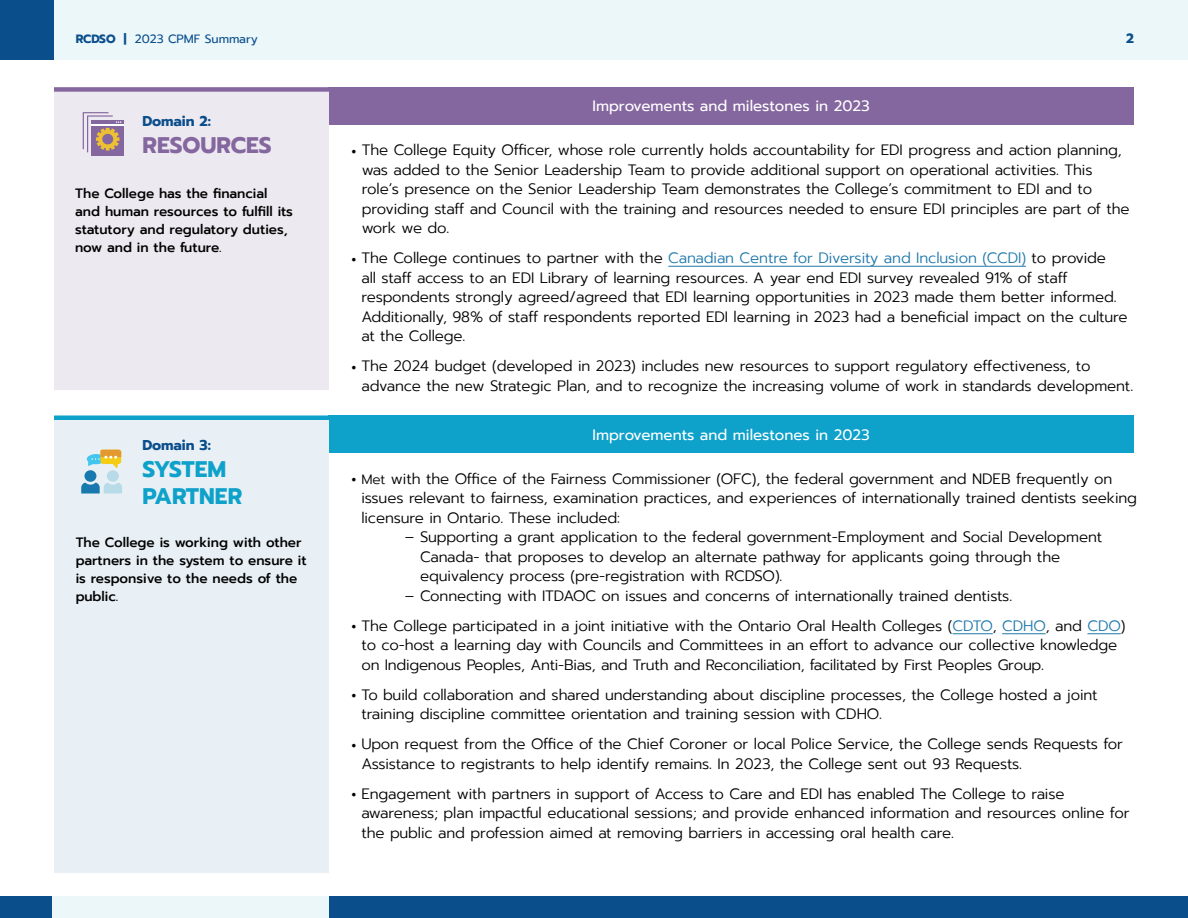
<style>
.page{position:relative;width:1188px;height:918px;background:#fff}
.page>*{position:absolute;margin:0;border:0;box-sizing:border-box;transform-origin:0 0}
.t1{font:700 22.5px/27px "Prompt";color:#0ea1ca}
.t2{font:700 22.5px "Prompt";color:#85679f}
.t3{font:300 21px "Prompt";color:#000}
.t4{font:300 15px/19.5px "Prompt";letter-spacing:-.01em;color:#000}
.t5{font:15px "Prompt";color:#fff}
.t6{font:700 14.25px "Prompt";color:#0b4e8c}
.t7{font:500 13.5px/18px "Prompt";color:#000}
.t8{font:700 13.5px "Prompt";color:#0b4e8c}
.t9{font:12px "Prompt";color:#0b4e8c}
.s1{font-weight:700}
.s2{font-size:21px}
.s3{color:#1f78ab}
.s4{font-size:13.5px}
</style>
<div class="page">
<div style="left:0;top:0;width:1188px;height:60px;background:#ecf7fa"></div>
<div style="left:0;top:0;width:54px;height:60px;background:#0b4e8c"></div>
<div style="left:328px;top:896px;width:860px;height:22px;background:#0b4e8c"></div>
<div style="left:52px;top:896px;width:276px;height:22px;background:#ecf7fa"></div>
<div style="left:0;top:896px;width:52px;height:22px;background:#0b4e8c"></div>
<hr style="left:668px;top:266px;width:358px;height:1px;background:#1f78ab">
<hr style="left:952px;top:633px;width:41px;height:1px;background:#1f78ab">
<hr style="left:1002px;top:633px;width:44px;height:1px;background:#1f78ab">
<hr style="left:1087px;top:633px;width:34px;height:1px;background:#1f78ab">
<div style="left:328px;top:87px;width:806px;height:37px;background:#85679f"></div>
<div style="left:328px;top:416px;width:806px;height:37px;background:#0ea1ca"></div>
<div style="left:54px;top:420px;width:274px;height:453px;background:#e8f0f6"></div>
<div style="left:54px;top:92px;width:274px;height:298px;background:#ede9f0"></div>
<div style="left:91px;top:120px;width:33px;height:36px;background:#85679f"></div>
<hr style="left:91px;top:124px;width:33px;height:1px;background:#fff">
<svg style="left:83px;top:112px;width:38px;height:40px"></svg>
<div style="left:54px;top:87px;width:1080px;height:5px;background:#85679f"></div>
<hr style="left:54px;top:416px;width:1080px;height:4px;background:#0ea1ca">
<div style="left:84px;top:470px;width:12px;height:12px;background:#1879ae;border-radius:50%"></div>
<svg style="left:81px;top:483px;width:41px;height:11px"></svg>
<div style="left:107px;top:470px;width:12px;height:12px;background:#b8dbe8;border-radius:50%"></div>
<svg style="left:87px;top:450px;width:34px;height:18px"></svg>
<p class="t9" style="left:76px;top:30px;width:184px"><span class="s1">RCDSO |</span> 2023 CPMF Summary</p>
<h1 class="t6" style="left:142px;top:111px;width:70px">Domain 2:</h1>
<h1 class="t2" style="left:142px;top:129px;width:131px">RESOURCES</h1>
<p class="t7" style="left:75px;top:184px;width:219px">The College has the financial and human resources to fulfill its statutory and regulatory duties, now and in the future.</p>
<h1 class="t6" style="left:142px;top:435px;width:70px">Domain 3:</h1>
<h1 class="t1" style="left:142px;top:456px;width:101px">SYSTEM<br>PARTNER</h1>
<p class="t7" style="left:76px;top:534px;width:232px">The College is working with other partners in the system to ensure it is responsive to the needs of the public.</p>
<p class="t8" style="left:1126px;top:28px;width:9px">2</p>
<h2 class="t5" style="left:593px;top:95px;width:279px">Improvements and milestones in 2023</h2>
<p class="t4" style="left:362px;top:140px;width:770px;text-indent:-11px"><span class="s2">•</span> The College Equity Officer, whose role currently holds accountability for EDI progress and action planning, was added to the Senior Leadership Team to provide additional support on operational activities. This role’s presence on the Senior Leadership Team demonstrates the College’s commitment to EDI and to providing staff and Council with the training and resources needed to ensure EDI principles are part of the work we do.</p>
<p class="t4" style="left:361px;top:248px;width:768px;text-indent:-10px"><span class="s2">•</span> The College continues to partner with the <span class="s3">Canadian Centre for Diversity and Inclusion (CCDI)</span> to provide<br>all staff access to an EDI Library of learning resources. A year end EDI survey revealed 91% of staff respondents strongly agreed/agreed that EDI learning opportunities in 2023 made them better informed.<br>Additionally, 98% of staff respondents reported EDI learning in 2023 had a beneficial impact on the culture at the College.</p>
<p class="t4" style="left:361px;top:356px;width:773px;text-indent:-10px"><span class="s2">•</span> The 2024 budget (developed in 2023) includes new resources to support regulatory effectiveness, to advance the new Strategic Plan, and to recognize the increasing volume of work in standards development.</p>
<h2 class="t5" style="left:593px;top:424px;width:279px">Improvements and milestones in 2023</h2>
<p class="t4" style="left:361px;top:469px;width:777px;text-indent:-10px"><span class="s2">•</span> <span class="s4">Met</span> with the Office of the Fairness Commissioner (OFC), the federal government and NDEB frequently on issues relevant to fairness, examination practices, and experiences of internationally trained dentists seeking licensure in Ontario. These included:</p>
<p class="t4" style="left:420px;top:527px;width:684px;text-indent:-15px">– Supporting a grant application to the federal government-Employment and Social Development<br>Canada- that proposes to develop an alternate pathway for applicants going through the equivalency process (pre-registration with RCDSO).</p>
<p class="t4" style="left:405px;top:586px;width:609px">– Connecting with ITDAOC on issues and concerns of internationally trained dentists.</p>
<p class="t4" style="left:361px;top:616px;width:766px">The College participated in a joint initiative with the Ontario Oral Health Colleges (<span class="s3">CDTO</span>, <span class="s3">CDHO</span>, and <span class="s3">CDO</span>)</p>
<p class="t4" style="left:361px;top:635px;width:757px">to co-host a learning day with Councils and Committees in an effort to advance our collective knowledge on Indigenous Peoples, Anti-Bias, and Truth and Reconciliation, facilitated by First Peoples Group.</p>
<p class="t4" style="left:361px;top:685px;width:738px;text-indent:-10px"><span class="s2">•</span> To build collaboration and shared understanding about discipline processes, the College hosted a joint training discipline committee orientation and training session with CDHO.</p>
<p class="t4" style="left:361px;top:734px;width:763px;text-indent:-10px"><span class="s2">•</span> Upon request from the Office of the Chief Coroner or local Police Service, the College sends Requests for<br>Assistance to registrants to help identify remains. In 2023, the College sent out 93 Requests.</p>
<p class="t4" style="left:361px;top:784px;width:770px;text-indent:-10px"><span class="s2">•</span> Engagement with partners in support of Access to Care and EDI has enabled The College to raise awareness; plan impactful educational sessions; and provide enhanced information and resources online for the public and profession aimed at removing barriers in accessing oral health care.</p>
<h2 class="t3" style="left:351px;top:611px;width:7px">•</h2>
</div>
